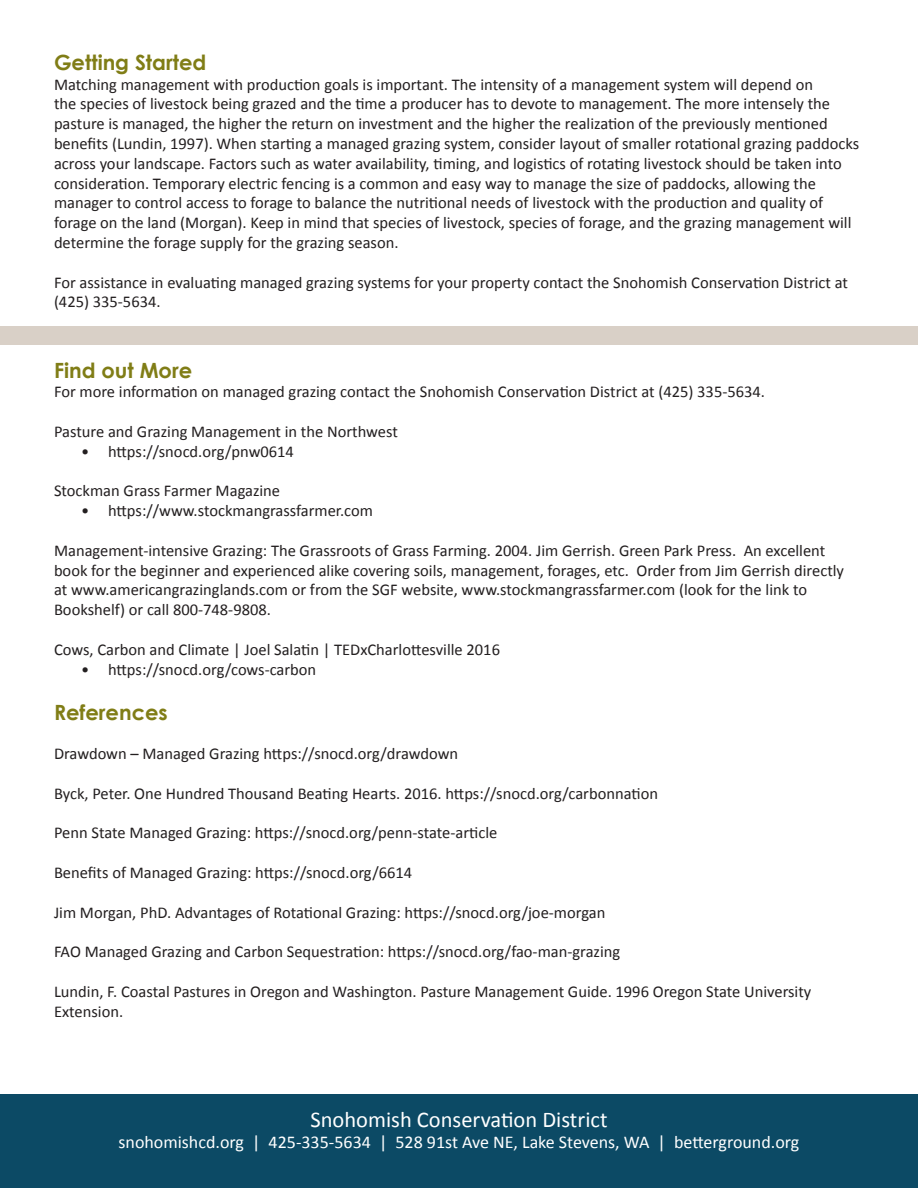
<style>
.page{position:relative;width:918px;height:1188px;background:#fff}
.page>*{position:absolute;margin:0;border:0;box-sizing:border-box;transform-origin:0 0}
.t1{font:22.5px "Calibri";color:#fff}
.t2{font:700 21px "Century Gothic";color:#807d16}
.t3{font:18px "Calibri";color:#fff}
.t4{font:16.5px/19.8px "Calibri";color:#231f20}
</style>
<div class="page">
<div style="left:0;top:1094px;width:918px;height:94px;background:#0c4a65"></div>
<div style="left:0;top:326px;width:918px;height:18px;background:#d9d0c7"></div>
<p class="t2" style="left:54px;top:49px;width:154px">Getting Started</p>
<p class="t4" style="left:54px;top:74px;width:807px">Matching management with production goals is important. The intensity of a management system will depend on<br>the species of livestock being grazed and the time a producer has to devote to management. The more intensely the pasture is managed, the higher the return on investment and the higher the realization of the previously mentioned benefits (Lundin, 1997). When starting a managed grazing system, consider layout of smaller rotational grazing paddocks across your landscape. Factors such as water availability, timing, and logistics of rotating livestock should be taken into consideration. Temporary electric fencing is a common and easy way to manage the size of paddocks, allowing the manager to control access to forage to balance the nutritional needs of livestock with the production and quality of forage on the land (Morgan). Keep in mind that species of livestock, species of forage, and the grazing management will determine the forage supply for the grazing season.</p>
<p class="t4" style="left:54px;top:272px;width:796px">For assistance in evaluating managed grazing systems for your property contact the Snohomish Conservation District at (425) 335-5634.</p>
<p class="t2" style="left:54px;top:357px;width:140px">Find out More</p>
<p class="t4" style="left:54px;top:382px;width:713px">For more information on managed grazing contact the Snohomish Conservation District at (425) 335-5634.</p>
<p class="t4" style="left:54px;top:422px;width:345px">Pasture and Grazing Management in the Northwest</p>
<p class="t4" style="left:81px;top:441px;width:214px">• https://snocd.org/pnw0614</p>
<p class="t4" style="left:54px;top:481px;width:228px">Stockman Grass Farmer Magazine</p>
<p class="t4" style="left:81px;top:501px;width:293px">• https://www.stockmangrassfarmer.com</p>
<p class="t4" style="left:54px;top:540px;width:792px">Management-intensive Grazing: The Grassroots of Grass Farming. 2004. Jim Gerrish. Green Park Press. An excellent book for the beginner and experienced alike covering soils, management, forages, etc. Order from Jim Gerrish directly at www.americangrazinglands.com or from the SGF website, www.stockmangrassfarmer.com (look for the link to Bookshelf) or call 800-748-9808.</p>
<p class="t4" style="left:54px;top:639px;width:448px">Cows, Carbon and Climate | Joel Salatin | TEDxCharlottesville 2016</p>
<p class="t4" style="left:81px;top:659px;width:237px">• https://snocd.org/cows-carbon</p>
<p class="t2" style="left:54px;top:699px;width:115px">References</p>
<p class="t4" style="left:54px;top:744px;width:406px">Drawdown – Managed Grazing https://snocd.org/drawdown</p>
<p class="t4" style="left:54px;top:783px;width:606px">Byck, Peter. One Hundred Thousand Beating Hearts. 2016. https://snocd.org/carbonnation</p>
<p class="t4" style="left:54px;top:823px;width:445px">Penn State Managed Grazing: https://snocd.org/penn-state-article</p>
<p class="t4" style="left:54px;top:863px;width:360px">Benefits of Managed Grazing: https://snocd.org/6614</p>
<p class="t4" style="left:54px;top:902px;width:553px">Jim Morgan, PhD. Advantages of Rotational Grazing: https://snocd.org/joe-morgan</p>
<p class="t4" style="left:54px;top:942px;width:568px">FAO Managed Grazing and Carbon Sequestration: https://snocd.org/fao-man-grazing</p>
<p class="t4" style="left:54px;top:981px;width:759px">Lundin, F. Coastal Pastures in Oregon and Washington. Pasture Management Guide. 1996 Oregon State University<br>Extension.</p>
<p class="t1" style="left:310px;top:1105px;width:299px">Snohomish Conservation District</p>
<p class="t3" style="left:119px;top:1131px;width:682px">snohomishcd.org | 425-335-5634 | 528 91st Ave NE, Lake Stevens, WA | betterground.org</p>
</div>
